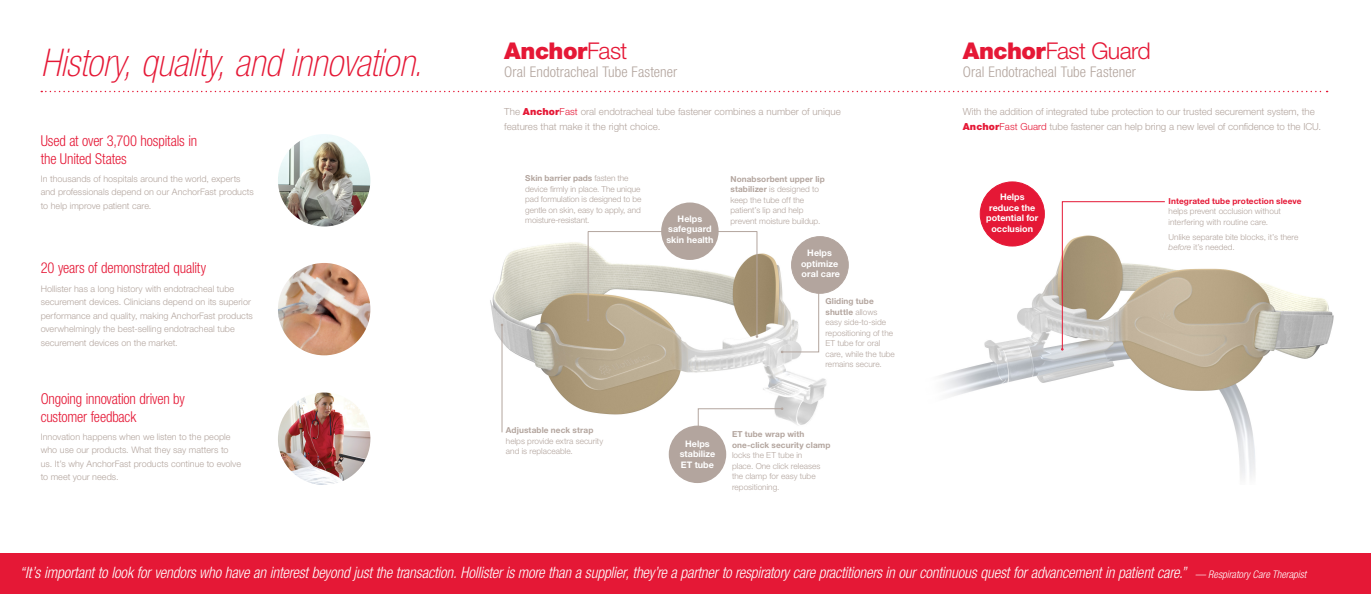
<style>
.page{position:relative;width:1371px;height:594px;background:#fff}
.page>*{position:absolute;margin:0;border:0;box-sizing:border-box;transform-origin:0 0}
.t1{font:italic 100 condensed 38.25px "Helvetica Neue LT Std";letter-spacing:-.005em;color:#e51836}
.t2{font:300 23.1px "Helvetica Neue LT Std";letter-spacing:-.025em;color:#e51836}
.t3{font:900 23.1px "Helvetica Neue LT Std";letter-spacing:-.025em;color:#e51836}
.t4{font:italic 300 condensed 15.75px "Helvetica Neue LT Std";letter-spacing:-.01em;color:#fff;scale:.96 1}
.t5{font:300 condensed 15px/18px "Helvetica Neue LT Std";letter-spacing:-.01em;color:#e51836;scale:.96 1}
.t6{font:300 condensed 14.7px "Helvetica Neue LT Std";letter-spacing:.005em;color:#b3a59e}
.Body_Copy{font:300 9.75px/15px "Helvetica Neue LT Std";color:#b3a59e}
.Body_Copy-2{font:300 9px/13.5px "Helvetica Neue LT Std";letter-spacing:.005em;color:#b3a59e}
.t7{font:700 9px/10.5px "Helvetica Neue LT Std";letter-spacing:.005em;color:#fff;text-align:center}
.Body_Copy-3{font:300 8.25px/10.5px "Helvetica Neue LT Std";color:#b3a59e}
.s1{font-weight:300}
.s2{font-weight:900;color:#e51836}
.s3{color:#e51836}
.s4{font-weight:700}
.s5{font-weight:900}
.s6{font-weight:700;color:#e51836}
.s7{font-style:italic}
.s8{font-size:10.5px}
</style>
<div class="page">
<div style="left:0;top:554px;width:1370px;height:40px;background:#e51836"></div>
<img style="left:278px;top:263px;width:92px;height:92px;border-radius:46px">
<img style="left:278px;top:134px;width:92px;height:92px;border-radius:46px">
<img style="left:278px;top:393px;width:92px;height:92px;border-radius:46px">
<svg style="left:41px;top:91px;width:1286px;height:1px"></svg>
<img style="left:490px;top:230px;width:359px;height:207px">
<svg style="left:697px;top:408px;width:86px;height:24px"></svg>
<hr style="left:756px;top:231px;width:1px;height:105px;background:#b3a59e">
<hr style="left:588px;top:231px;width:1px;height:88px;background:#b3a59e">
<div style="left:668px;top:426px;width:58px;height:57px;background:#b3a59e;border-radius:50%"></div>
<svg style="left:781px;top:276px;width:38px;height:77px"></svg>
<hr style="left:588px;top:231px;width:169px;height:1px;background:#b3a59e">
<div style="left:791px;top:237px;width:57px;height:56px;background:#b3a59e;border-radius:50%"></div>
<div style="left:791px;top:236px;width:57px;height:58px;border:1px solid #b3a59e;border-radius:50%"></div>
<div style="left:661px;top:203px;width:57px;height:57px;background:#b3a59e;border-radius:50%"></div>
<hr style="left:502px;top:326px;width:1px;height:106px;background:#b3a59e">
<img style="left:940px;top:232px;width:394px;height:246px">
<svg style="left:1061px;top:201px;width:104px;height:149px"></svg>
<div style="left:980px;top:182px;width:64px;height:64px;background:#e51836;border-radius:50%"></div>
<div style="left:979px;top:181px;width:65px;height:65px;border:1px solid #e51836;border-radius:50%"></div>
<p class="t1" style="left:41px;top:41px;width:383px">History, quality, and innovation.</p>
<p class="t5" style="left:41px;top:131px;width:164px">Used at over 3,700 hospitals in the United States</p>
<p class="Body_Copy-2" style="left:41px;top:172px;width:214px">In thousands of hospitals around the world, experts and professionals depend on our AnchorFast products to help improve patient care.</p>
<p class="t5" style="left:41px;top:258px;width:174px">20 years of demonstrated quality</p>
<p class="Body_Copy-2" style="left:41px;top:282px;width:214px">Hollister has a long history with endotracheal tube securement devices. Clinicians depend on its superior performance and quality, making AnchorFast products overwhelmingly the best-selling endotracheal tube securement devices on the market.</p>
<p class="t5" style="left:41px;top:389px;width:152px">Ongoing innovation driven by customer feedback</p>
<p class="Body_Copy-2" style="left:41px;top:430px;width:202px">Innovation happens when we listen to the people who use our products. What they say matters to us. It’s why AnchorFast products continue to evolve to meet your needs.</p>
<p class="t3" style="left:504px;top:37px;width:124px">Anchor<span class="s1">Fast</span></p>
<p class="t6" style="left:504px;top:63px;width:174px">Oral Endotracheal Tube Fastener</p>
<p class="Body_Copy" style="left:504px;top:104px;width:338px">The <span class="s2">Anchor</span><span class="s3">Fast</span> oral endotracheal tube fastener combines a number of unique features that make it the right choice.</p>
<p class="Body_Copy-3" style="left:525px;top:173px;width:118px"><span class="s4">Skin barrier pads</span> fasten the device firmly in place. The unique pad formulation is designed to be gentle on skin, easy to apply, and moisture-resistant.</p>
<p class="Body_Copy-3" style="left:730px;top:173px;width:96px"><span class="s4">Nonabsorbent upper lip stabilizer</span> is designed to keep the tube off the patient’s lip and help prevent moisture buildup.</p>
<p class="t7" style="left:666px;top:213px;width:49px">Helps safeguard skin health</p>
<p class="t7" style="left:801px;top:248px;width:41px">Helps optimize oral care</p>
<p class="Body_Copy-3" style="left:506px;top:425px;width:99px"><span class="s4">Adjustable neck strap </span>helps provide extra security and is replaceable.</p>
<p class="Body_Copy-3" style="left:825px;top:296px;width:71px"><span class="s4">Gliding tube shuttle</span> allows easy side-to-side repositioning of the<br>ET tube for oral care, while the tube remains secure.</p>
<p class="t7" style="left:679px;top:438px;width:37px">Helps stabilize<br>ET tube</p>
<p class="Body_Copy-3" style="left:732px;top:429px;width:100px"><span class="s4">ET tube wrap with one-click security clamp </span>locks the ET tube in<br>place. One click releases the clamp for easy tube repositioning.</p>
<p class="t2" style="left:962px;top:37px;width:189px"><span class="s5">Anchor</span>Fast Guard</p>
<p class="t6" style="left:962px;top:63px;width:174px">Oral Endotracheal Tube Fastener</p>
<p class="Body_Copy" style="left:962px;top:104px;width:360px">With the addition of integrated tube protection to our trusted securement system, the<br><span class="s2">Anchor</span><span class="s3">Fast Guard</span> tube fastener can help bring a new level of confidence to the ICU.</p>
<p class="t7" style="left:999px;top:192px;width:26px">Helps</p>
<p class="t7" style="left:986px;top:202px;width:54px">reduce the potential for occlusion</p>
<p class="Body_Copy-3" style="left:1168px;top:195px;width:134px"><span class="s6">Integrated tube protection sleeve </span>helps prevent occlusion without interfering with routine care.</p>
<p class="Body_Copy-3" style="left:1168px;top:231px;width:131px">Unlike separate bite blocks, it’s there <span class="s7">before</span> it’s needed.</p>
<p class="t4" style="left:20px;top:564px;width:1341px">“It’s important to look for vendors who have an interest beyond just the transaction. Hollister is more than a supplier, they’re a partner to respiratory care practitioners in our continuous quest for advancement in patient care.” <span class="s8">— Respiratory Care Therapist</span></p>
</div>
